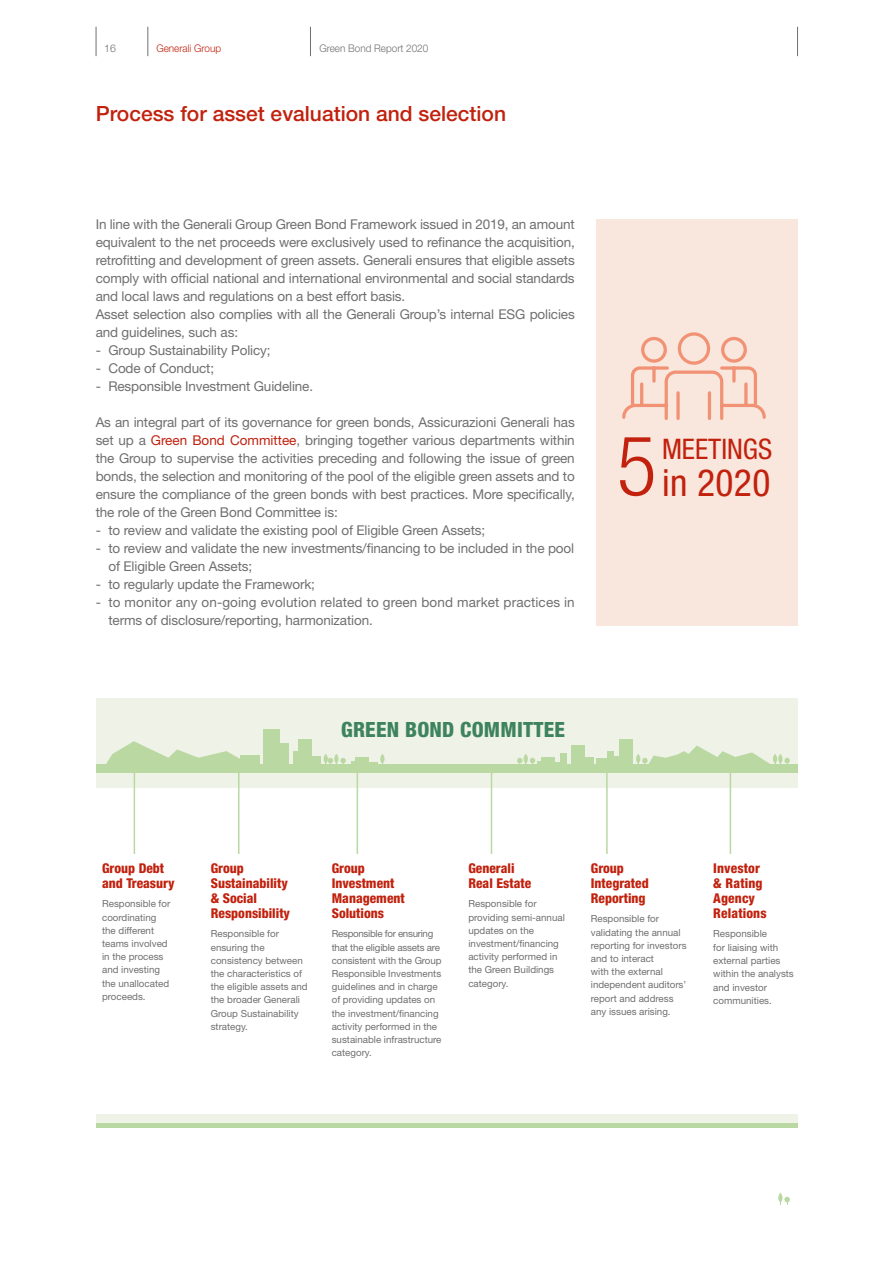
<style>
.page{position:relative;width:893px;height:1263px;background:#fff}
.page>*{position:absolute;margin:0;border:0;box-sizing:border-box;transform-origin:0 0}
.Body_Copy_9_su12_NoS{font:300 condensed 83.1px "Helvetica Neue LT Std";color:#c1210d}
.Body_Copy_9_su12_NoS-2{font:condensed 37.5px "Helvetica Neue LT Std";letter-spacing:.01em;color:#c1210d}
.Body_Copy_9_su12_NoS-3{font:condensed 28.35px "Helvetica Neue LT Std";color:#c1210d}
._03_HL{font:500 21px "Helvetica Neue LT Std";color:#c1210d}
.Body_Copy_9_su12_NoS-4{font:800 condensed 21px "Helvetica Neue LT Std";letter-spacing:.01em;color:#3d835e}
.Body_Copy_9_su12_NoS-5{font:13.5px/18px "Helvetica Neue LT Std";letter-spacing:-.01em;color:#706f6f;text-align:justify}
.Body_Copy_9_su12_NoS-6{font:800 condensed 13.5px/15px "Helvetica Neue LT Std";color:#c1210d}
.Body_Copy_9_su12_NoS-7{font:13.5px "Helvetica Neue LT Std";letter-spacing:.01em;color:#706f6f}
.t1{font:300 10.5px "Helvetica Neue LT Std";color:#706f6f;scale:.95 1}
.t2{font:300 10.5px "Helvetica Neue LT Std";color:#c1210d;scale:.95 1}
.t3{font:300 10.5px "Helvetica Neue LT Std";color:#706f6f}
.Body_Copy_9_su12_NoS-8{font:9.75px/13.2px "Helvetica Neue LT Std";color:#706f6f}
.s1{color:#c1210d}
</style>
<div class="page">
<svg style="left:96px;top:27px;width:1px;height:29px"></svg>
<svg style="left:148px;top:27px;width:1px;height:29px"></svg>
<svg style="left:797px;top:27px;width:1px;height:29px"></svg>
<svg style="left:310px;top:27px;width:1px;height:29px"></svg>
<div style="left:596px;top:219px;width:201px;height:406px;background:#f9e6dc"></div>
<svg style="left:622px;top:332px;width:144px;height:88px"></svg>
<svg style="left:778px;top:1193px;width:4px;height:10px"></svg>
<svg style="left:780px;top:1197px;width:10px;height:8px"></svg>
<div style="left:96px;top:698px;width:701px;height:89px;background:#eff2e7"></div>
<hr style="left:134px;top:769px;width:1px;height:85px;background:#bad8a1">
<hr style="left:238px;top:769px;width:1px;height:85px;background:#bad8a1">
<hr style="left:357px;top:769px;width:1px;height:85px;background:#bad8a1">
<hr style="left:491px;top:769px;width:1px;height:85px;background:#bad8a1">
<hr style="left:606px;top:769px;width:2px;height:85px;background:#bad8a1">
<hr style="left:730px;top:769px;width:1px;height:85px;background:#bad8a1">
<div style="left:96px;top:765px;width:701px;height:8px;background:#bad8a1"></div>
<svg style="left:103px;top:741px;width:138px;height:24px"></svg>
<div style="left:264px;top:729px;width:16px;height:40px;background:#bad8a1"></div>
<div style="left:241px;top:755px;width:19px;height:14px;background:#bad8a1"></div>
<div style="left:298px;top:740px;width:14px;height:29px;background:#bad8a1"></div>
<div style="left:571px;top:745px;width:14px;height:22px;background:#bad8a1"></div>
<div style="left:619px;top:740px;width:14px;height:29px;background:#bad8a1"></div>
<div style="left:355px;top:758px;width:14px;height:8px;background:#bad8a1"></div>
<div style="left:542px;top:758px;width:13px;height:8px;background:#bad8a1"></div>
<div style="left:596px;top:759px;width:14px;height:8px;background:#bad8a1"></div>
<div style="left:307px;top:757px;width:14px;height:11px;background:#bad8a1"></div>
<div style="left:580px;top:758px;width:14px;height:8px;background:#bad8a1"></div>
<div style="left:612px;top:757px;width:14px;height:11px;background:#bad8a1"></div>
<hr style="left:364px;top:762px;width:14px;height:3px;background:#bad8a1">
<svg style="left:555px;top:762px;width:5px;height:3px"></svg>
<div style="left:273px;top:744px;width:16px;height:25px;background:#bad8a1"></div>
<div style="left:294px;top:751px;width:6px;height:18px;background:#bad8a1"></div>
<div style="left:560px;top:753px;width:7px;height:14px;background:#bad8a1"></div>
<div style="left:607px;top:751px;width:6px;height:18px;background:#bad8a1"></div>
<svg style="left:324px;top:754px;width:4px;height:10px"></svg>
<svg style="left:334px;top:754px;width:5px;height:10px"></svg>
<svg style="left:524px;top:754px;width:4px;height:10px"></svg>
<svg style="left:380px;top:754px;width:5px;height:10px"></svg>
<svg style="left:636px;top:754px;width:4px;height:10px"></svg>
<svg style="left:325px;top:758px;width:30px;height:7px"></svg>
<svg style="left:517px;top:758px;width:25px;height:7px"></svg>
<svg style="left:638px;top:745px;width:152px;height:20px"></svg>
<div style="left:96px;top:1114px;width:701px;height:13px;background:#eff2e7"></div>
<hr style="left:96px;top:1124px;width:701px;height:4px;background:#bad8a1">
<p class="t3" style="left:104px;top:42px;width:13px">16</p>
<p class="t2" style="left:156px;top:42px;width:70px">Generali Group</p>
<p class="t1" style="left:319px;top:42px;width:116px">Green Bond Report 2020</p>
<p class="_03_HL" style="left:96px;top:101px;width:412px">Process for asset evaluation and selection</p>
<p class="Body_Copy_9_su12_NoS-5" style="left:96px;top:215px;width:481px">In line with the Generali Group Green Bond Framework issued in 2019, an amount equivalent to the net proceeds were exclusively used to refinance the acquisition, retrofitting and development of green assets. Generali ensures that eligible assets comply with official national and international environmental and social standards and local laws and regulations on a best effort basis.</p>
<p class="Body_Copy_9_su12_NoS-5" style="left:96px;top:305px;width:481px">Asset selection also complies with all the Generali Group’s internal ESG policies and guidelines, such as:</p>
<p class="Body_Copy_9_su12_NoS-5" style="left:96px;top:341px;width:176px">- Group Sustainability Policy;</p>
<p class="Body_Copy_9_su12_NoS-5" style="left:96px;top:359px;width:120px">- Code of Conduct;</p>
<p class="Body_Copy_9_su12_NoS-5" style="left:96px;top:377px;width:219px">- Responsible Investment Guideline.</p>
<p class="Body_Copy_9_su12_NoS-5" style="left:96px;top:413px;width:481px">As an integral part of its governance for green bonds, Assicurazioni Generali has set up a <span class="s1">Green Bond Committee</span>, bringing together various departments within the Group to supervise the activities preceding and following the issue of green bonds, the selection and monitoring of the pool of the eligible green assets and to ensure the compliance of the green bonds with best practices. More specifically, the role of the Green Bond Committee is:</p>
<p class="Body_Copy_9_su12_NoS-5" style="left:96px;top:521px;width:391px">- to review and validate the existing pool of Eligible Green Assets;</p>
<p class="Body_Copy_9_su12_NoS-5" style="left:96px;top:539px;width:480px">- to review and validate the new investments/financing to be included in the pool</p>
<p class="Body_Copy_9_su12_NoS-5" style="left:108px;top:557px;width:145px">of Eligible Green Assets;</p>
<p class="Body_Copy_9_su12_NoS-5" style="left:96px;top:575px;width:221px">- to regularly update the Framework;</p>
<p class="Body_Copy_9_su12_NoS-7" style="left:96px;top:594px;width:481px">- to monitor any on-going evolution related to green bond market practices in</p>
<p class="Body_Copy_9_su12_NoS-5" style="left:108px;top:611px;width:266px">terms of disclosure/reporting, harmonization.</p>
<p class="Body_Copy_9_su12_NoS-4" style="left:341px;top:716px;width:225px">GREEN BOND COMMITTEE</p>
<p class="Body_Copy_9_su12_NoS" style="left:617px;top:418px;width:41px">5</p>
<p class="Body_Copy_9_su12_NoS-3" style="left:662px;top:432px;width:112px">MEETINGS</p>
<p class="Body_Copy_9_su12_NoS-2" style="left:662px;top:461px;width:110px">in 2020</p>
<p class="Body_Copy_9_su12_NoS-6" style="left:102px;top:860px;width:64px">Group Debt</p>
<p class="Body_Copy_9_su12_NoS-6" style="left:102px;top:875px;width:74px">and Treasury</p>
<p class="Body_Copy_9_su12_NoS-8" style="left:102px;top:897px;width:70px">Responsible for coordinating the different teams involved in the process and investing the unallocated proceeds.</p>
<p class="Body_Copy_9_su12_NoS-6" style="left:211px;top:860px;width:79px">Group<br>Sustainability</p>
<p class="Body_Copy_9_su12_NoS-6" style="left:211px;top:890px;width:81px">&amp; Social<br>Responsibility</p>
<p class="Body_Copy_9_su12_NoS-8" style="left:211px;top:927px;width:98px">Responsible for ensuring the consistency between the characteristics of the eligible assets and the broader Generali<br>Group Sustainability strategy.</p>
<p class="Body_Copy_9_su12_NoS-6" style="left:332px;top:860px;width:35px">Group</p>
<p class="Body_Copy_9_su12_NoS-6" style="left:332px;top:875px;width:64px">Investment</p>
<p class="Body_Copy_9_su12_NoS-6" style="left:332px;top:890px;width:75px">Management<br>Solutions</p>
<p class="Body_Copy_9_su12_NoS-8" style="left:332px;top:927px;width:111px">Responsible for ensuring that the eligible assets are consistent with the Group<br>Responsible Investments guidelines and in charge of providing updates on the investment/financing activity performed in the sustainable infrastructure category.</p>
<p class="Body_Copy_9_su12_NoS-6" style="left:468px;top:860px;width:48px">Generali</p>
<p class="Body_Copy_9_su12_NoS-6" style="left:468px;top:875px;width:64px">Real Estate</p>
<p class="Body_Copy_9_su12_NoS-8" style="left:468px;top:897px;width:98px">Responsible for providing semi-annual updates on the investment/financing activity performed in the Green Buildings category.</p>
<p class="Body_Copy_9_su12_NoS-6" style="left:591px;top:860px;width:35px">Group</p>
<p class="Body_Copy_9_su12_NoS-6" style="left:591px;top:875px;width:59px">Integrated</p>
<p class="Body_Copy_9_su12_NoS-6" style="left:591px;top:890px;width:56px">Reporting</p>
<p class="Body_Copy_9_su12_NoS-8" style="left:591px;top:912px;width:97px">Responsible for validating the annual reporting for investors and to interact<br>with the external independent auditors’ report and address any issues arising.</p>
<p class="Body_Copy_9_su12_NoS-6" style="left:713px;top:860px;width:48px">Investor</p>
<p class="Body_Copy_9_su12_NoS-6" style="left:713px;top:875px;width:51px">&amp; Rating<br>Agency</p>
<p class="Body_Copy_9_su12_NoS-6" style="left:713px;top:905px;width:55px">Relations</p>
<p class="Body_Copy_9_su12_NoS-8" style="left:713px;top:927px;width:82px">Responsible<br>for liaising with external parties within the analysts and investor communities.</p>
</div>
